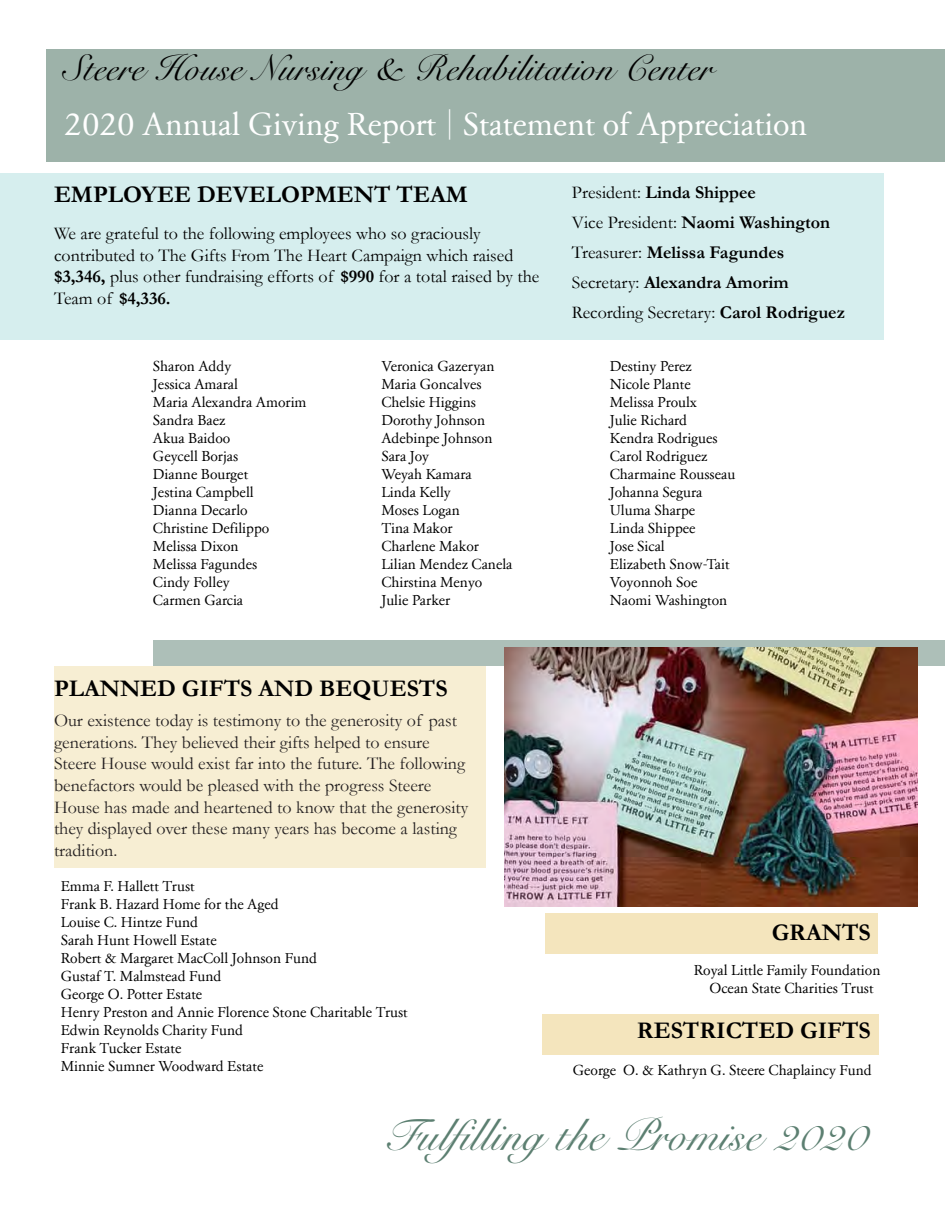
<style>
.page{position:relative;width:945px;height:1215px;background:#fff}
.page>*{position:absolute;margin:0;border:0;box-sizing:border-box;transform-origin:0 0}
.t1{font:46.5px "Snell BT";color:#5c7f71}
.t2{font:37.5px "Snell BT";color:#000}
.t3{font:33px "Garamond Classico";color:#fff}
.t4{font:700 24px "Garamond";color:#000}
.t5{font:18px/21.6px "Garamond";color:#231f20}
.t6{font:18px/21.6px "Garamond";color:#000}
.t7{font:700 18px "Garamond";color:#000}
.t8{font:15px "Garamond Classico";color:#000}
.s1{font-weight:700}
.s2{font-weight:400}
</style>
<div class="page">
<div style="left:153px;top:640px;width:792px;height:26px;background:#adbfb8"></div>
<div style="left:54px;top:666px;width:432px;height:202px;background:#f7eed3"></div>
<div style="left:0;top:173px;width:883px;height:167px;background:#d6eeee"></div>
<div style="left:47px;top:50px;width:898px;height:112px;background:#9db2a9"></div>
<img style="left:505px;top:648px;width:413px;height:259px">
<div style="left:545px;top:913px;width:333px;height:41px;background:#f4e5bd"></div>
<div style="left:542px;top:1014px;width:336px;height:41px;background:#f4e5bd"></div>
<p class="t2" style="left:73px;top:44px;width:652px">Steere House Nursing&amp; Rehabilitation Center</p>
<p class="t3" style="left:65px;top:104px;width:744px">2020 Annual Giving Report | Statement of Appreciation</p>
<p class="t4" style="left:54px;top:178px;width:415px">EMPLOYEE DEVELOPMENT TEAM</p>
<p class="t6" style="left:54px;top:222px;width:487px">We are grateful to the following employees who so graciously contributed to The Gifts From The Heart Campaign which raised <span class="s1">$3,346,</span> plus other fundraising efforts of <span class="s1">$990</span> for a total raised by the Team of <span class="s1">$4,336.</span></p>
<p class="t8" style="left:153px;top:357px;width:80px">Sharon Addy</p>
<p class="t8" style="left:153px;top:375px;width:87px">Jessica Amaral</p>
<p class="t8" style="left:153px;top:393px;width:155px">Maria Alexandra Amorim</p>
<p class="t8" style="left:153px;top:411px;width:74px">Sandra Baez</p>
<p class="t8" style="left:153px;top:429px;width:79px">Akua Baidoo</p>
<p class="t8" style="left:153px;top:447px;width:87px">Geycell Borjas</p>
<p class="t8" style="left:153px;top:465px;width:97px">Dianne Bourget</p>
<p class="t8" style="left:153px;top:483px;width:102px">Jestina Campbell</p>
<p class="t8" style="left:153px;top:501px;width:96px">Dianna Decarlo</p>
<p class="t8" style="left:153px;top:519px;width:118px">Christine Defilippo</p>
<p class="t8" style="left:153px;top:537px;width:87px">Melissa Dixon</p>
<p class="t8" style="left:153px;top:555px;width:106px">Melissa Fagundes</p>
<p class="t8" style="left:153px;top:573px;width:78px">Cindy Folley</p>
<p class="t8" style="left:153px;top:591px;width:92px">Carmen Garcia</p>
<p class="t8" style="left:381px;top:357px;width:115px">Veronica Gazeryan</p>
<p class="t8" style="left:381px;top:375px;width:102px">Maria Goncalves</p>
<p class="t8" style="left:381px;top:393px;width:96px">Chelsie Higgins</p>
<p class="t8" style="left:381px;top:411px;width:105px">Dorothy Johnson</p>
<p class="t8" style="left:381px;top:429px;width:113px">Adebinpe Johnson</p>
<p class="t8" style="left:381px;top:447px;width:49px">Sara Joy</p>
<p class="t8" style="left:381px;top:465px;width:92px">Weyah Kamara</p>
<p class="t8" style="left:381px;top:483px;width:71px">Linda Kelly</p>
<p class="t8" style="left:381px;top:501px;width:80px">Moses Logan</p>
<p class="t8" style="left:381px;top:519px;width:73px">Tina Makor</p>
<p class="t8" style="left:381px;top:537px;width:99px">Charlene Makor</p>
<p class="t8" style="left:381px;top:555px;width:133px">Lilian Mendez Canela</p>
<p class="t8" style="left:381px;top:573px;width:103px">Chirstina Menyo</p>
<p class="t8" style="left:381px;top:591px;width:71px">Julie Parker</p>
<p class="t4" style="left:54px;top:672px;width:395px">PLANNED GIFTS AND BEQUESTS</p>
<p class="t5" style="left:54px;top:709px;width:416px">Our existence today is testimony to the generosity of past generations. They believed their gifts helped to ensure Steere House would exist far into the future. The following benefactors would be pleased with the progress Steere House has made and heartened to know that the generosity they displayed over these many years has become a lasting tradition.</p>
<p class="t8" style="left:61px;top:877px;width:135px">Emma F. Hallett Trust</p>
<p class="t8" style="left:61px;top:895px;width:219px">Frank B. Hazard Home for the Aged</p>
<p class="t8" style="left:61px;top:913px;width:139px">Louise C. Hintze Fund</p>
<p class="t8" style="left:61px;top:931px;width:158px">Sarah Hunt Howell Estate</p>
<p class="t8" style="left:61px;top:949px;width:258px">Robert &amp; Margaret MacColl Johnson Fund</p>
<p class="t8" style="left:61px;top:967px;width:162px">Gustaf T. Malmstead Fund</p>
<p class="t8" style="left:61px;top:985px;width:143px">George O. Potter Estate</p>
<p class="t8" style="left:61px;top:1003px;width:349px">Henry Preston and Annie Florence Stone Charitable Trust</p>
<p class="t8" style="left:61px;top:1021px;width:184px">Edwin Reynolds Charity Fund</p>
<p class="t8" style="left:61px;top:1039px;width:122px">Frank Tucker Estate</p>
<p class="t8" style="left:61px;top:1057px;width:204px">Minnie Sumner Woodward Estate</p>
<p class="t7" style="left:572px;top:180px;width:186px"><span class="s2">President:</span> Linda Shippee</p>
<p class="t7" style="left:572px;top:210px;width:260px"><span class="s2">Vice President:</span> Naomi Washington</p>
<p class="t7" style="left:572px;top:240px;width:214px"><span class="s2">Treasurer:</span> Melissa Fagundes</p>
<p class="t7" style="left:572px;top:270px;width:218px"><span class="s2">Secretary:</span> Alexandra Amorim</p>
<p class="t6" style="left:572px;top:301px;width:275px">Recording Secretary: <span class="s1">Carol Rodriguez</span></p>
<p class="t8" style="left:610px;top:357px;width:84px">Destiny Perez</p>
<p class="t8" style="left:610px;top:375px;width:82px">Nicole Plante</p>
<p class="t8" style="left:610px;top:393px;width:89px">Melissa Proulx</p>
<p class="t8" style="left:610px;top:411px;width:79px">Julie Richard</p>
<p class="t8" style="left:610px;top:429px;width:109px">Kendra Rodrigues</p>
<p class="t8" style="left:610px;top:447px;width:99px">Carol Rodriguez</p>
<p class="t8" style="left:610px;top:465px;width:127px">Charmaine Rousseau</p>
<p class="t8" style="left:610px;top:483px;width:94px">Johanna Segura</p>
<p class="t8" style="left:610px;top:501px;width:87px">Uluma Sharpe</p>
<p class="t8" style="left:610px;top:519px;width:87px">Linda Shippee</p>
<p class="t8" style="left:610px;top:537px;width:57px">Jose Sical</p>
<p class="t8" style="left:610px;top:555px;width:121px">Elizabeth Snow-Tait</p>
<p class="t8" style="left:610px;top:573px;width:89px">Voyonnoh Soe</p>
<p class="t8" style="left:610px;top:591px;width:119px">Naomi Washington</p>
<p class="t4" style="left:772px;top:916px;width:100px">GRANTS</p>
<p class="t8" style="left:694px;top:962px;width:188px">Royal Little Family Foundation</p>
<p class="t8" style="left:710px;top:980px;width:166px">Ocean State Charities Trust</p>
<p class="t4" style="left:637px;top:1014px;width:235px">RESTRICTED GIFTS</p>
<p class="t8" style="left:573px;top:1061px;width:300px">George O. &amp; Kathryn G. Steere Chaplaincy Fund</p>
<p class="t1" style="left:395px;top:1106px;width:485px">Fulfillingthe Promise 2020</p>
</div>
